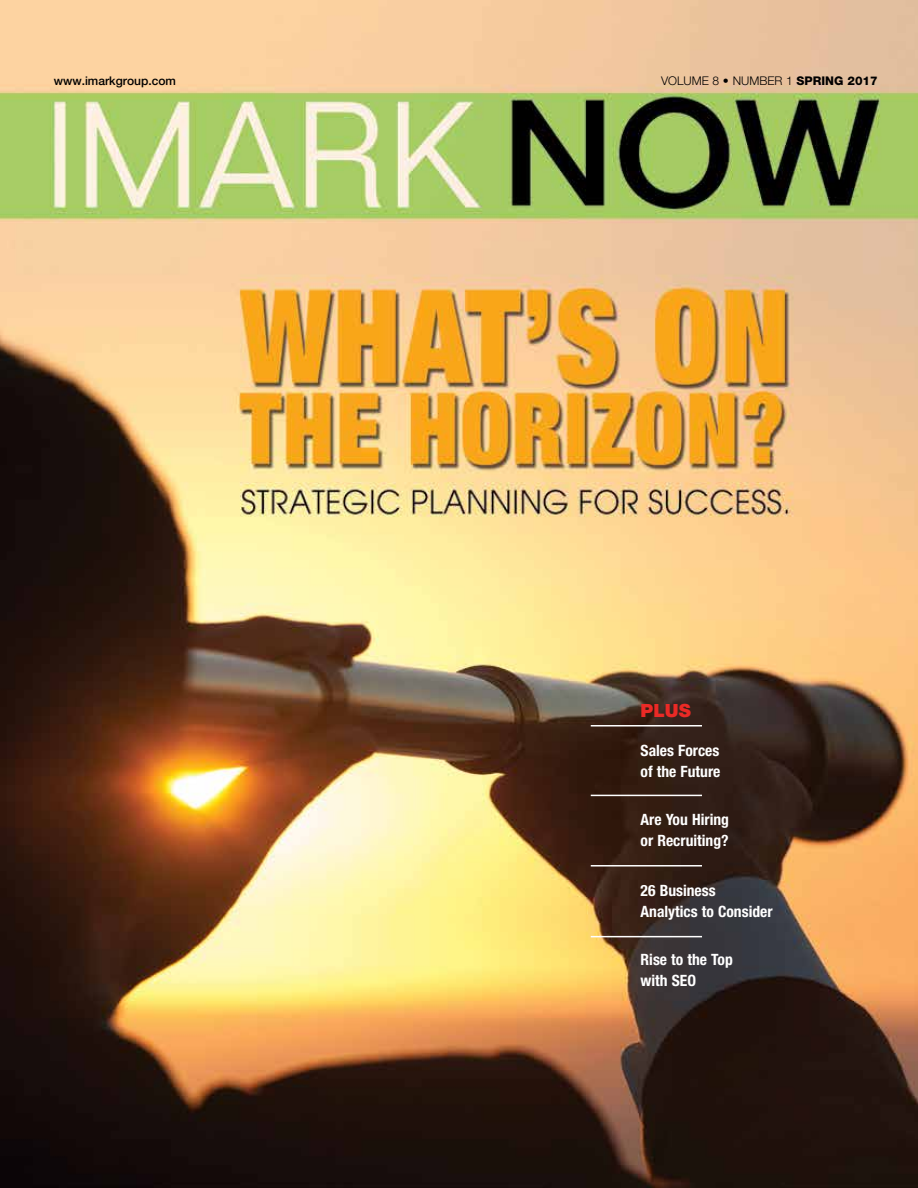
<style>
.page{position:relative;width:918px;height:1188px;background:#fff}
.page>*{position:absolute;margin:0;border:0;box-sizing:border-box;transform-origin:0 0}
.t1{font:900 18.15px "Helvetica Neue";color:#eb2a26}
.t2{font:700 condensed 15.6px/21px "Helvetica Neue";color:#fff}
.t3{font:300 12px "Helvetica Neue";color:#000}
.t4{font:500 12px "Helvetica Neue";color:#000}
.s1{font-weight:800}
</style>
<div class="page">
<img style="left:0;top:0;width:918px;height:1188px">
<hr style="left:591px;top:725px;width:111px;height:2px;background:#fff">
<hr style="left:591px;top:795px;width:111px;height:1px;background:#fff">
<hr style="left:591px;top:865px;width:111px;height:2px;background:#fff">
<hr style="left:591px;top:936px;width:111px;height:1px;background:#fff">
<p class="t4" style="left:54px;top:73px;width:124px">www.imarkgroup.com</p>
<p class="t3" style="left:661px;top:73px;width:218px">VOLUME 8 • NUMBER 1 <span class="s1">SPRING 2017</span></p>
<p class="t1" style="left:641px;top:699px;width:52px">PLUS</p>
<p class="t2" style="left:641px;top:739px;width:81px">Sales Forces of the Future</p>
<p class="t2" style="left:641px;top:808px;width:90px">Are You Hiring or Recruiting?</p>
<p class="t2" style="left:641px;top:880px;width:134px">26 Business<br>Analytics to Consider</p>
<p class="t2" style="left:641px;top:949px;width:94px">Rise to the Top with SEO</p>
</div>
